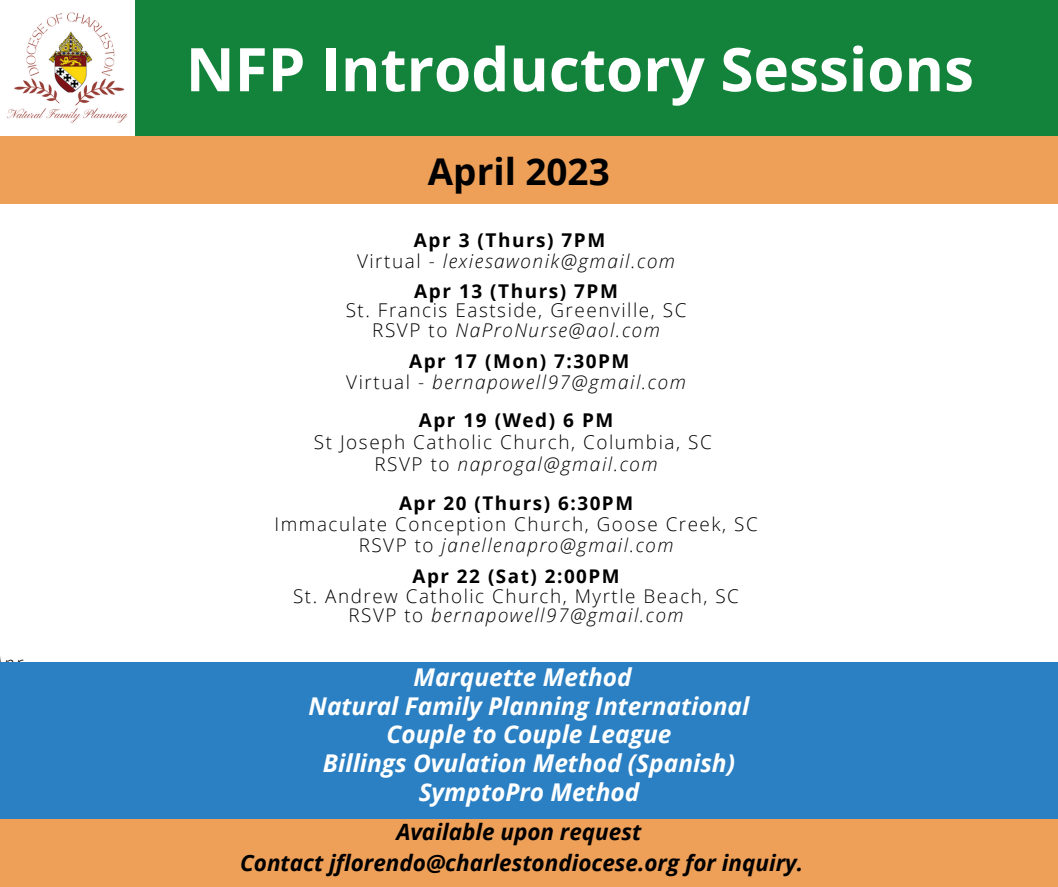
<style>
.page{position:relative;width:1058px;height:887px;background:#fff}
.page>*{position:absolute;margin:0;border:0;box-sizing:border-box;transform-origin:0 0}
.t1{font:700 60.15px "Open Sans";color:#fff}
.t2{font:700 36.9px "Open Sans";color:#000}
.t3{font:italic 700 24.45px/28.5px "Open Sans";color:#fff;text-align:center}
.t4{font:italic 700 22.5px/31px "Open Sans";color:#000;text-align:center}
.t5{font:300 18.9px/19.5px "Open Sans";letter-spacing:.08em;color:#000;text-align:center}
.t6{font:italic 300 18.9px/20.9px "Open Sans";letter-spacing:.08em;color:#000}
.t7{font:700 18.9px "Open Sans";letter-spacing:.08em;color:#000}
.s1{font-weight:700;font-style:normal}
.s2{font-style:normal}
.s3{font-style:italic}
</style>
<div class="page">
<div style="left:0;top:136px;width:1058px;height:67px;background:#eea059"></div>
<img style="left:6px;top:12px;width:122px;height:111px">
<div style="left:135px;top:0;width:923px;height:136px;background:#13833b"></div>
<div style="left:0;top:805px;width:1058px;height:81px;background:#eea059"></div>
<div style="left:0;top:662px;width:1058px;height:156px;background:#2a80c3"></div>
<p class="t6" style="left:4px;top:652px;width:21px">pr</p>
<h1 class="t1" style="left:186px;top:27px;width:789px">NFP Introductory Sessions</h1>
<h2 class="t2" style="left:428px;top:145px;width:183px">April 2023</h2>
<p class="t6" style="left:357px;top:229px;width:320px;text-indent:57px"><span class="s1">Apr 3 (Thurs) 7PM<br></span><span class="s2">Virtual -</span> lexiesawonik@gmail.com</p>
<p class="t7" style="left:414px;top:277px;width:205px">Apr 13 (Thurs) 7PM</p>
<p class="t5" style="left:346px;top:300px;width:342px">St. Francis Eastside, Greenville, SC<br>RSVP to <span class="s3">NaProNurse@aol.com</span></p>
<p class="t6" style="left:346px;top:350px;width:341px;text-align:center"><span class="s1">Apr 17 (Mon) 7:30PM<br></span><span class="s2">Virtual -</span> bernapowell97@gmail.com</p>
<p class="t7" style="left:419px;top:406px;width:196px">Apr 19 (Wed) 6 PM</p>
<p class="t5" style="left:314px;top:430px;width:399px;line-height:22.2px">St Joseph Catholic Church, Columbia, SC<br>RSVP to <span class="s3">naprogal@gmail.com</span></p>
<p class="t7" style="left:399px;top:490px;width:235px">Apr 20 (Thurs) 6:30PM</p>
<p class="t5" style="left:274px;top:513px;width:485px;line-height:20.9px">Immaculate Conception Church, Goose Creek, SC<br>RSVP to <span class="s3">janellenapro@gmail.com</span></p>
<p class="t7" style="left:412px;top:563px;width:209px">Apr 22 (Sat) 2:00PM</p>
<p class="t5" style="left:293px;top:585px;width:447px">St. Andrew Catholic Church, Myrtle Beach, SC<br>RSVP to <span class="s3">bernapowell97@gmail.com</span></p>
<p class="t3" style="left:308px;top:662px;width:442px">Marquette Method<br>Natural Family Planning International<br>Couple to Couple League<br>Billings Ovulation Method (Spanish)<br>SymptoPro Method</p>
<p class="t4" style="left:240px;top:815px;width:564px">Available upon request<br>Contact jflorendo@charlestondiocese.org for inquiry.</p>
</div>
